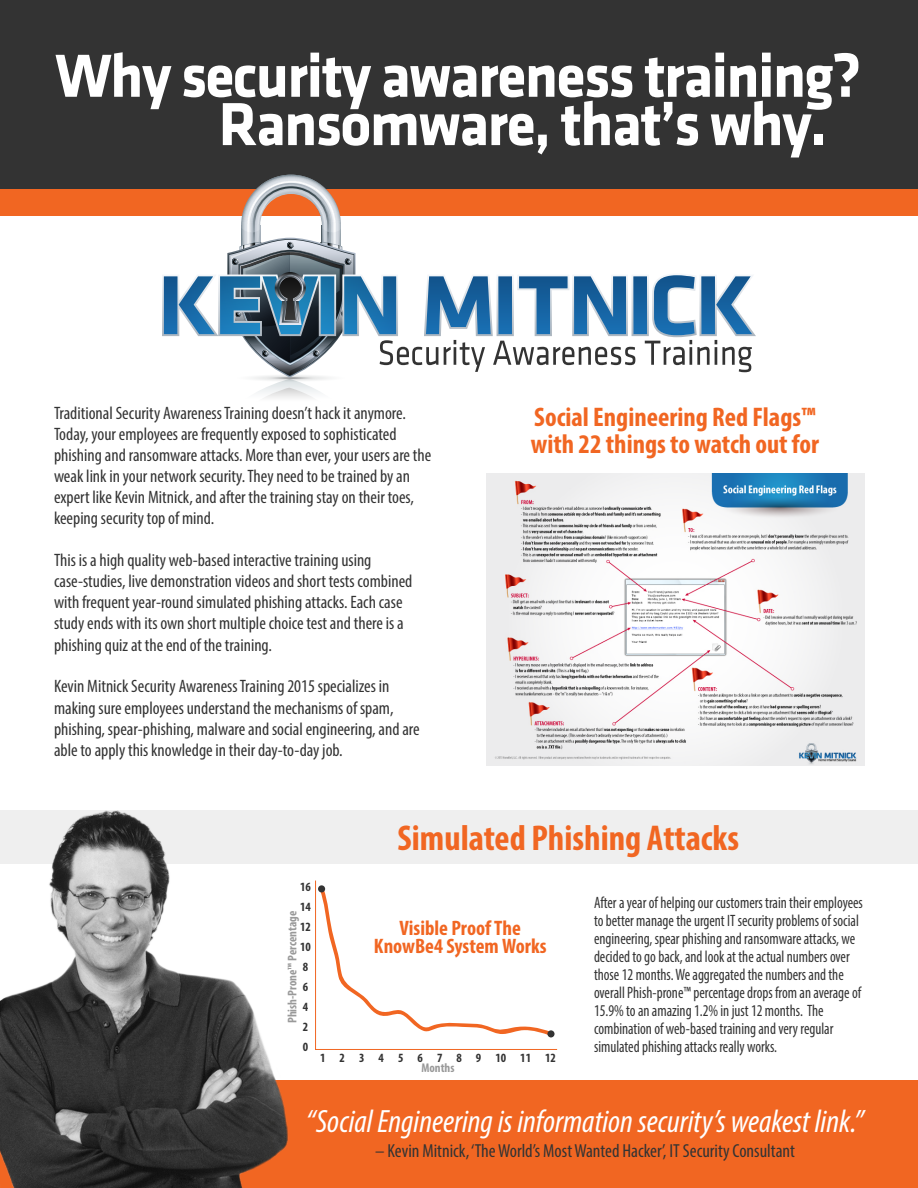
<style>
.page{position:relative;width:918px;height:1188px;background:#fff}
.page>*{position:absolute;margin:0;border:0;box-sizing:border-box;transform-origin:0 0}
.t1{font:700 63px "Klavika";letter-spacing:-.025em;color:#fff;scale:.95 1}
.t2{font:700 condensed 36px "Myriad Pro";color:#f16622}
.t3{font:italic condensed 32.4px "Myriad Pro";color:#fff}
.t4{font:700 condensed 27px/27px "Myriad Pro";color:#f16622}
.t5{font:700 condensed 21px/18px "Myriad Pro";color:#f16622;text-align:center}
.t6{font:condensed 18.9px "Myriad Pro";color:#333}
.t7{font:condensed 18px/21px "Myriad Pro";color:#333}
.t8{font:condensed 16.5px/18px "Myriad Pro";color:#333;scale:.91 1}
.t9{font:700 condensed 12.6px/20.1px "Myriad Pro";color:#333}
.t10{font:700 condensed 12.6px "Myriad Pro";color:#999}
</style>
<div class="page">
<div style="left:0;top:0;width:918px;height:216px;background:#333"></div>
<div style="left:0;top:1080px;width:918px;height:108px;background:#f16622"></div>
<div style="left:0;top:810px;width:918px;height:54px;background:#efefef"></div>
<div style="left:0;top:189px;width:918px;height:27px;background:#f16622"></div>
<svg style="left:162px;top:175px;width:594px;height:223px"></svg>
<img style="left:486px;top:474px;width:378px;height:292px">
<svg style="left:315px;top:880px;width:243px;height:170px"></svg>
<div style="left:318px;top:885px;width:7px;height:7px;background:#333;border-radius:50%"></div>
<div style="left:547px;top:1030px;width:8px;height:7px;background:#333;border-radius:50%"></div>
<img style="left:0;top:810px;width:288px;height:378px">
<h1 class="t1" style="left:55px;top:41px;width:850px">Why security awareness training?</h1>
<h1 class="t1" style="left:219px;top:90px;width:641px">Ransomware, that’s why.</h1>
<p class="t7" style="left:54px;top:403px;width:379px">Traditional Security Awareness Training doesn’t hack it anymore.<br>Today, your employees are frequently exposed to sophisticated phishing and ransomware attacks. More than ever, your users are the weak link in your network security. They need to be trained by an expert like Kevin Mitnick, and after the training stay on their toes, keeping security top of mind.</p>
<p class="t7" style="left:54px;top:550px;width:360px">This is a high quality web-based interactive training using case-studies, live demonstration videos and short tests combined with frequent year-round simulated phishing attacks. Each case study ends with its own short multiple choice test and there is a phishing quiz at the end of the training.</p>
<p class="t7" style="left:54px;top:676px;width:367px">Kevin Mitnick Security Awareness Training 2015 specializes in making sure employees understand the mechanisms of spam, phishing, spear-phishing, malware and social engineering, and are able to apply this knowledge in their day-to-day job.</p>
<h3 class="t4" style="left:531px;top:403px;width:290px">Social Engineering Red Flags™ with 22 things to watch out for</h3>
<h2 class="t2" style="left:397px;top:815px;width:343px">Simulated Phishing Attacks</h2>
<p class="t9" style="left:300px;top:877px;width:12px">16<br>14<br>12<br>10<br>8<br>6<br>4<br>2<br>0</p>
<p class="t10" style="left:285px;top:1023px;width:114px;rotate:-90deg">Phish-Prone™ Percentage</p>
<p class="t5" style="left:374px;top:919px;width:174px">Visible Proof The<br>KnowBe4 System Works</p>
<p class="t9" style="left:320px;top:1047px;width:237px">1 2 3 4 5 6 7 8 9 10 11 12</p>
<p class="t10" style="left:421px;top:1060px;width:35px">Months</p>
<p class="t8" style="left:594px;top:893px;width:297px">After a year of helping our customers train their employees to better manage the urgent IT security problems of social engineering, spear phishing and ransomware attacks, we decided to go back, and look at the actual numbers over those 12 months. We aggregated the numbers and the overall Phish-prone™ percentage drops from an average of 15.9% to an amazing 1.2% in just 12 months. The combination of web-based training and very regular simulated phishing attacks really works.</p>
<h3 class="t3" style="left:306px;top:1102px;width:559px">“Social Engineering is information security’s weakest link.”</h3>
<p class="t6" style="left:375px;top:1139px;width:421px">– Kevin Mitnick, ‘The World’s Most Wanted Hacker’, IT Security Consultant</p>
</div>
